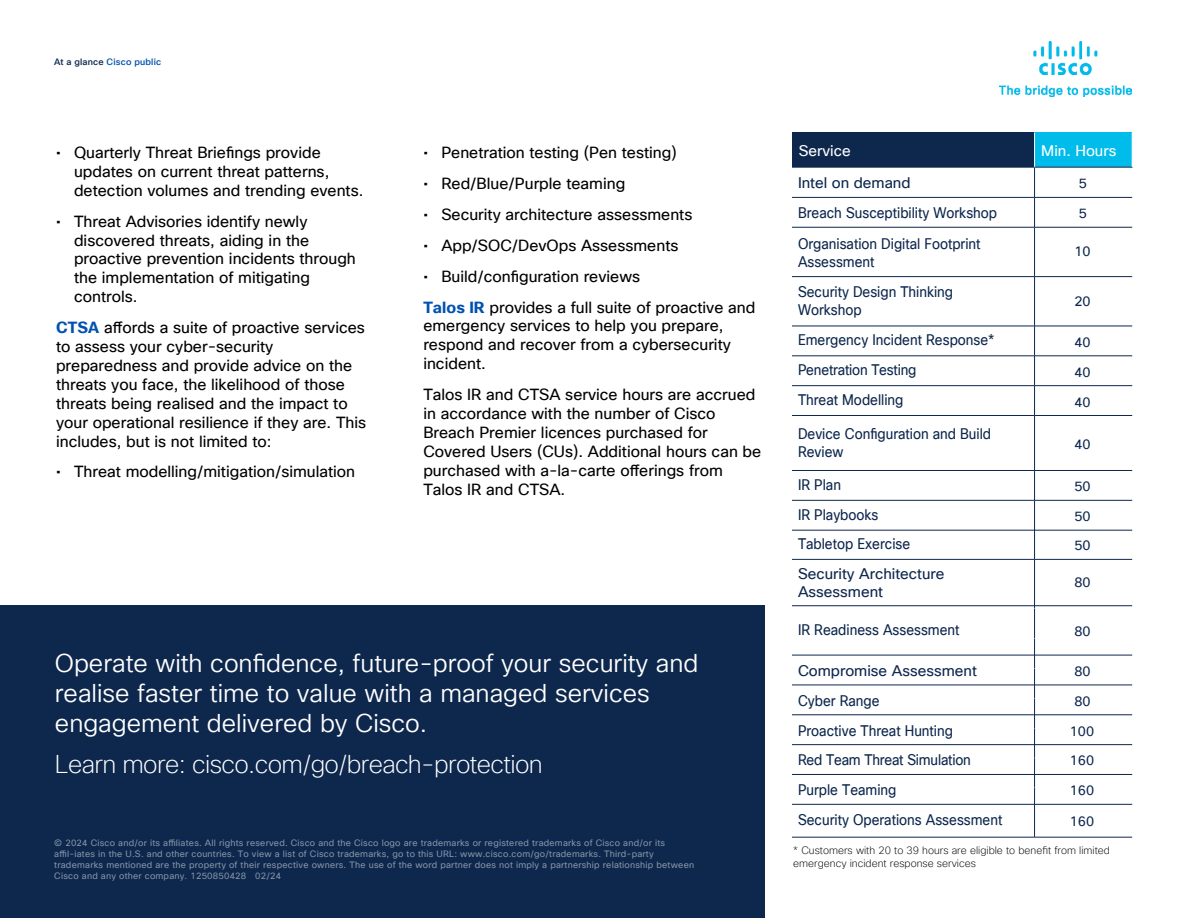
<style>
.page{position:relative;width:1188px;height:918px;background:#fff}
.page>*{position:absolute;margin:0;border:0;box-sizing:border-box;transform-origin:0 0}
.t1{font:25.2px/30.2px "Cisco Sans TT Light";color:#fff}
.t2{font:200 25.2px "Cisco Sans TT";letter-spacing:-.025em;color:#fff}
.t3{font:15.75px/18.9px "Cisco Sans TT";color:#000}
.t4{font:15px/18px "Cisco Sans TT";color:#0d274d;scale:.9 1}
.t5{font:15px/18px "Cisco Sans TT";color:#0d274d}
.t6{font:15px "Cisco Sans TT";color:#fff}
.t7{font:13.5px "Cisco Sans TT";color:#0d274d}
.t8{font:200 10.5px/12.6px "Cisco Sans TT";color:#000}
.t9{font:9px/10.8px "Cisco Sans TT";letter-spacing:.025em;color:rgb(255 255 255/.5)}
.t10{font:500 9px "Cisco Sans TT";letter-spacing:.02em;color:#0051af}
.s1{color:#0d274d}
.s2{font-weight:700;color:#0051af}
</style>
<div class="page">
<div style="left:792px;top:133px;width:243px;height:34px;background:#0d274d"></div>
<div style="left:1035px;top:133px;width:97px;height:34px;background:#00bceb"></div>
<hr style="left:792px;top:167px;width:243px;height:1px;background:#0d274d">
<hr style="left:1035px;top:167px;width:98px;height:1px;background:#0d274d">
<hr style="left:792px;top:197px;width:243px;height:1px;background:#0d274d">
<hr style="left:1035px;top:197px;width:97px;height:1px;background:#0d274d">
<svg style="left:1034px;top:168px;width:1px;height:59px"></svg>
<hr style="left:792px;top:227px;width:243px;height:1px;background:#0d274d">
<hr style="left:1035px;top:227px;width:97px;height:1px;background:#0d274d">
<hr style="left:1034px;top:227px;width:1px;height:49px;background:#0d274d">
<hr style="left:792px;top:276px;width:243px;height:1px;background:#0d274d">
<hr style="left:1035px;top:276px;width:97px;height:1px;background:#0d274d">
<hr style="left:1034px;top:277px;width:1px;height:49px;background:#0d274d">
<hr style="left:792px;top:326px;width:243px;height:1px;background:#0d274d">
<hr style="left:1035px;top:326px;width:97px;height:1px;background:#0d274d">
<hr style="left:1034px;top:326px;width:1px;height:30px;background:#0d274d">
<hr style="left:792px;top:356px;width:243px;height:1px;background:#0d274d">
<hr style="left:1035px;top:356px;width:97px;height:1px;background:#0d274d">
<hr style="left:792px;top:385px;width:243px;height:1px;background:#0d274d">
<hr style="left:1035px;top:385px;width:97px;height:1px;background:#0d274d">
<svg style="left:1034px;top:357px;width:1px;height:58px"></svg>
<hr style="left:792px;top:415px;width:243px;height:1px;background:#0d274d">
<hr style="left:1035px;top:415px;width:97px;height:1px;background:#0d274d">
<hr style="left:1034px;top:416px;width:1px;height:54px;background:#0d274d">
<hr style="left:792px;top:470px;width:243px;height:1px;background:#0d274d">
<hr style="left:1035px;top:470px;width:97px;height:1px;background:#0d274d">
<hr style="left:792px;top:500px;width:243px;height:1px;background:#0d274d">
<hr style="left:1035px;top:500px;width:97px;height:1px;background:#0d274d">
<hr style="left:792px;top:530px;width:243px;height:1px;background:#0d274d">
<hr style="left:1035px;top:530px;width:97px;height:1px;background:#0d274d">
<hr style="left:1034px;top:133px;width:1px;height:34px;background:#fff">
<svg style="left:1034px;top:471px;width:1px;height:88px"></svg>
<hr style="left:792px;top:559px;width:243px;height:1px;background:#0d274d">
<hr style="left:1035px;top:559px;width:97px;height:1px;background:#0d274d">
<hr style="left:1034px;top:560px;width:1px;height:49px;background:#0d274d">
<hr style="left:792px;top:605px;width:243px;height:1px;background:#0d274d">
<hr style="left:1035px;top:605px;width:97px;height:1px;background:#0d274d">
<hr style="left:792px;top:655px;width:243px;height:1px;background:#0d274d">
<hr style="left:1035px;top:655px;width:97px;height:1px;background:#0d274d">
<hr style="left:792px;top:685px;width:243px;height:1px;background:#0d274d">
<hr style="left:1035px;top:685px;width:97px;height:1px;background:#0d274d">
<svg style="left:1034px;top:609px;width:1px;height:89px"></svg>
<hr style="left:792px;top:715px;width:243px;height:1px;background:#0d274d">
<hr style="left:1035px;top:715px;width:97px;height:1px;background:#0d274d">
<hr style="left:1034px;top:698px;width:1px;height:30px;background:#0d274d">
<hr style="left:792px;top:744px;width:243px;height:1px;background:#0d274d">
<hr style="left:1035px;top:744px;width:97px;height:1px;background:#0d274d">
<hr style="left:1034px;top:728px;width:1px;height:30px;background:#0d274d">
<hr style="left:792px;top:774px;width:243px;height:1px;background:#0d274d">
<hr style="left:1035px;top:774px;width:97px;height:1px;background:#0d274d">
<hr style="left:1034px;top:758px;width:1px;height:30px;background:#0d274d">
<hr style="left:792px;top:804px;width:243px;height:1px;background:#0d274d">
<hr style="left:1035px;top:804px;width:97px;height:1px;background:#0d274d">
<hr style="left:1034px;top:788px;width:1px;height:49px;background:#0d274d">
<hr style="left:792px;top:837px;width:243px;height:1px;background:#0d274d">
<hr style="left:1035px;top:837px;width:97px;height:1px;background:#0d274d">
<div style="left:0;top:605px;width:765px;height:313px;background:#0d274d"></div>
<img style="left:999px;top:41px;width:132px;height:56px">
<p class="t10" style="left:54px;top:56px;width:109px"><span class="s1">At a glance</span> Cisco public</p>
<p class="t3" style="left:74px;top:144px;width:291px;text-indent:-18px">• Quarterly Threat Briefings provide updates on current threat patterns, detection volumes and trending events.</p>
<p class="t3" style="left:74px;top:212px;width:283px;text-indent:-18px">• Threat Advisories identify newly discovered threats, aiding in the proactive prevention incidents through the implementation of mitigating controls.</p>
<p class="t3" style="left:56px;top:319px;width:312px"><span class="s2">CTSA</span> affords a suite of proactive services to assess your cyber-security preparedness and provide advice on the threats you face, the likelihood of those threats being realised and the impact to your operational resilience if they are. This includes, but is not limited to:</p>
<p class="t3" style="left:56px;top:463px;width:301px">• Threat modelling/mitigation/simulation</p>
<p class="t3" style="left:423px;top:144px;width:255px">• Penetration testing (Pen testing)</p>
<p class="t3" style="left:423px;top:174px;width:203px">• Red/Blue/Purple teaming</p>
<p class="t3" style="left:423px;top:205px;width:271px">• Security architecture assessments</p>
<p class="t3" style="left:423px;top:236px;width:257px">• App/SOC/DevOps Assessments</p>
<p class="t3" style="left:423px;top:261px;width:334px;line-height:30.9px">• Build/configuration reviews<br><span class="s2">Talos IR</span> provides a full suite of proactive and</p>
<p class="t3" style="left:423px;top:317px;width:309px">emergency services to help you prepare, respond and recover from a cybersecurity incident.</p>
<p class="t3" style="left:423px;top:386px;width:340px">Talos IR and CTSA service hours are accrued in accordance with the number of Cisco Breach Premier licences purchased for Covered Users (CUs). Additional hours can be purchased with a-la-carte offerings from Talos IR and CTSA.</p>
<h1 class="t1" style="left:55px;top:648px;width:645px">Operate with confidence, future-proof your security and realise faster time to value with a managed services engagement delivered by Cisco.</h1>
<h1 class="t2" style="left:55px;top:747px;width:489px">Learn more: cisco.com/go/breach-protection</h1>
<p class="t9" style="left:54px;top:838px;width:641px">© 2024 Cisco and/or its affiliates. All rights reserved. Cisco and the Cisco logo are trademarks or registered trademarks of Cisco and/or its affil-iates in the U.S. and other countries. To view a list of Cisco trademarks, go to this URL: www.cisco.com/go/trademarks. Third-party trademarks mentioned are the property of their respective owners. The use of the word partner does not imply a partnership relationship between Cisco and any other company. 1250850428 02/24</p>
<p class="t6" style="left:799px;top:141px;width:54px">Service</p>
<p class="t6" style="left:1041px;top:141px;width:77px">Min. Hours</p>
<p class="t5" style="left:798px;top:175px;width:114px">Intel on demand</p>
<p class="t7" style="left:1079px;top:175px;width:10px">5</p>
<p class="t4" style="left:798px;top:204px;width:223px">Breach Susceptibility Workshop</p>
<p class="t7" style="left:1079px;top:205px;width:10px">5</p>
<p class="t7" style="left:1074px;top:243px;width:18px">10</p>
<p class="t7" style="left:1074px;top:292px;width:18px">20</p>
<p class="t4" style="left:798px;top:332px;width:220px">Emergency Incident Response*</p>
<p class="t7" style="left:1074px;top:333px;width:18px">40</p>
<p class="t4" style="left:798px;top:361px;width:133px">Penetration Testing</p>
<p class="t7" style="left:1074px;top:363px;width:18px">40</p>
<p class="t4" style="left:798px;top:391px;width:119px">Threat Modelling</p>
<p class="t7" style="left:1074px;top:393px;width:18px">40</p>
<p class="t7" style="left:1074px;top:435px;width:18px">40</p>
<p class="t4" style="left:798px;top:476px;width:49px">IR Plan</p>
<p class="t7" style="left:1074px;top:478px;width:18px">50</p>
<p class="t4" style="left:798px;top:506px;width:91px">IR Playbooks</p>
<p class="t7" style="left:1074px;top:508px;width:18px">50</p>
<p class="t4" style="left:798px;top:535px;width:126px">Tabletop Exercise</p>
<p class="t7" style="left:1074px;top:537px;width:18px">50</p>
<p class="t7" style="left:1074px;top:573px;width:18px">80</p>
<p class="t7" style="left:1074px;top:623px;width:18px">80</p>
<p class="t5" style="left:798px;top:662px;width:180px">Compromise Assessment</p>
<p class="t7" style="left:1074px;top:662px;width:18px">80</p>
<p class="t4" style="left:798px;top:692px;width:92px">Cyber Range</p>
<p class="t7" style="left:1074px;top:692px;width:18px">80</p>
<p class="t4" style="left:798px;top:722px;width:174px">Proactive Threat Hunting</p>
<p class="t7" style="left:1070px;top:722px;width:26px">100</p>
<p class="t4" style="left:798px;top:752px;width:194px">Red Team Threat Simulation</p>
<p class="t7" style="left:1070px;top:752px;width:26px">160</p>
<p class="t4" style="left:798px;top:782px;width:111px">Purple Teaming</p>
<p class="t7" style="left:1070px;top:782px;width:26px">160</p>
<p class="t7" style="left:1070px;top:812px;width:26px">160</p>
<p class="t4" style="left:798px;top:235px;width:204px">Organisation Digital Footprint<br>Assessment</p>
<p class="t4" style="left:798px;top:283px;width:174px">Security Design Thinking<br>Workshop</p>
<p class="t4" style="left:798px;top:425px;width:216px">Device Configuration and Build<br>Review</p>
<p class="t5" style="left:798px;top:565px;width:148px">Security Architecture<br>Assessment</p>
<p class="t4" style="left:798px;top:621px;width:181px">IR Readiness Assessment</p>
<p class="t4" style="left:798px;top:811px;width:229px">Security Operations Assessment</p>
<p class="t8" style="left:793px;top:845px;width:318px">* Customers with 20 to 39 hours are eligible to benefit from limited emergency incident response services</p>
</div>
